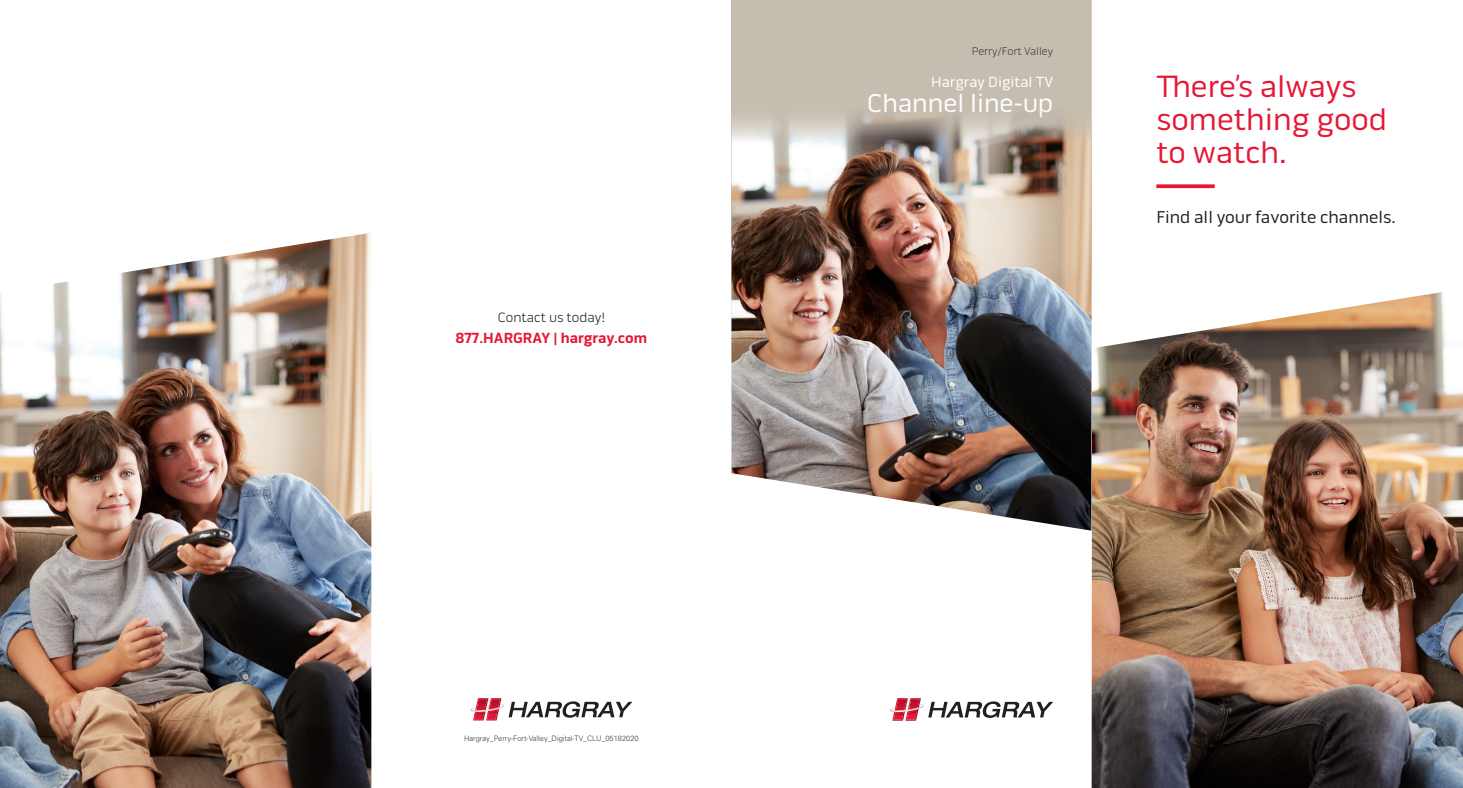
<style>
.page{position:relative;width:1463px;height:788px;background:#fff}
.page>*{position:absolute;margin:0;border:0;box-sizing:border-box;transform-origin:0 0}
.t1{font:31.38px/33px "Pill Gothic 600 mg";color:#e51836}
.t2{font:26.25px "Pill Gothic 600 mg";color:#fff}
.t3{font:17.5px "Pill Gothic 600 mg";color:#231f20}
.t4{font:700 15px "Pill Gothic 600 mg";color:#e51836}
.t5{font:15px "Pill Gothic 600 mg";color:#fff}
.t6{font:300 13.75px "Pill Gothic 600 mg";color:#231f20}
.t7{font:300 11.25px "Pill Gothic 600 mg";letter-spacing:-.01em;color:#3e3e3f}
.t8{font:300 7.5px "Univers";color:#3e3e3f}
</style>
<div class="page">
<svg style="left:1156px;top:184px;width:58px;height:4px"></svg>
<div style="left:731px;top:0;width:360px;height:496px;background:#c5bdb0"></div>
<svg style="left:470px;top:698px;width:162px;height:22px"></svg>
<svg style="left:890px;top:698px;width:163px;height:22px"></svg>
<img style="left:0;top:233px;width:371px;height:555px">
<img style="left:731px;top:115px;width:360px;height:415px">
<img style="left:1091px;top:289px;width:371px;height:499px">
<p class="t6" style="left:498px;top:309px;width:109px">Contact us today!</p>
<p class="t4" style="left:455px;top:328px;width:193px">877.HARGRAY | hargray.com</p>
<p class="t8" style="left:464px;top:734px;width:176px">Hargray_Perry-Fort-Valley_Digital-TV_CLU_05182020</p>
<p class="t7" style="left:971px;top:45px;width:83px">Perry/Fort Valley</p>
<p class="t5" style="left:931px;top:73px;width:124px">Hargray Digital TV</p>
<p class="t2" style="left:867px;top:88px;width:187px">Channel line-up</p>
<p class="t1" style="left:1156px;top:70px;width:232px">There’s always something good</p>
<p class="t1" style="left:1156px;top:136px;width:132px">to watch.</p>
<p class="t3" style="left:1156px;top:207px;width:241px">Find all your favorite channels.</p>
</div>
